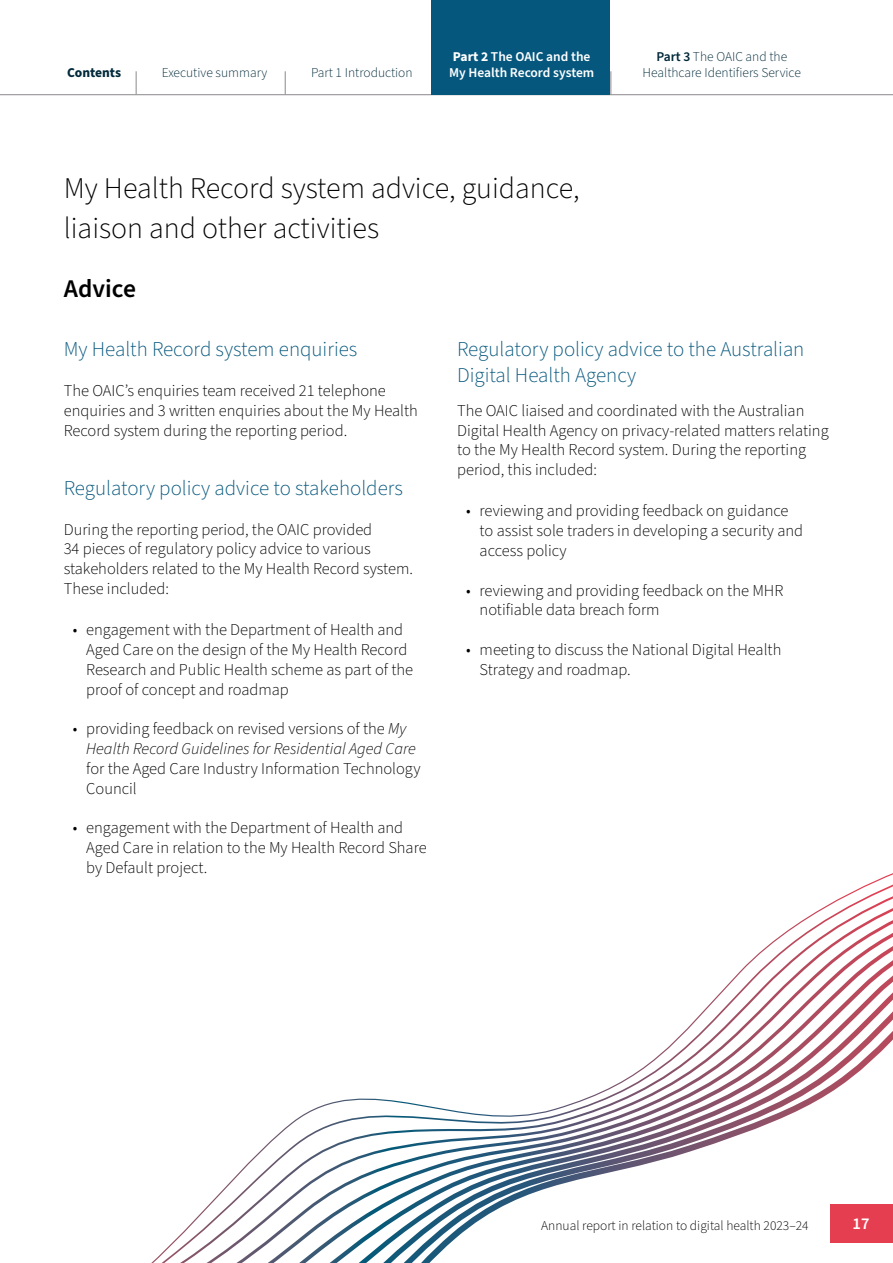
<style>
.page{position:relative;width:893px;height:1263px;background:#fff}
.page>*{position:absolute;margin:0;border:0;box-sizing:border-box;transform-origin:0 0}
.t1{font:300 30px/39.6px "Source Sans Pro";color:#000}
.t2{font:600 25.5px "Source Sans Pro";color:#000}
.t3{font:300 21px/25.2px "Source Sans Pro";color:#06577d}
.t4{font:300 16.5px/19.8px "Source Sans Pro";color:#000}
.t5{font:italic 300 16.5px/19.8px "Source Sans Pro";color:#000}
.t6{font:600 16.5px "Source Sans Pro";color:#fff}
.t7{font:300 13.5px/16.2px "Source Sans Pro";color:#00293a;text-align:center}
.t8{font:300 13.5px "Source Sans Pro";color:#000}
.t9{font:600 13.5px/16.2px "Source Sans Pro";color:#fff}
.t10{font:700 13.5px "Source Sans Pro";color:#00293a}
.s1{font-weight:700}
.s2{font-weight:600}
.s3{font-style:normal}
</style>
<div class="page">
<svg style="left:151px;top:873px;width:742px;height:390px"></svg>
<div style="left:512px;top:1204px;width:318px;height:38px;background:#fff"></div>
<div style="left:830px;top:1204px;width:63px;height:38px;background:#e63e51"></div>
<hr style="left:0;top:94px;width:893px;height:1px;background:#99969a">
<svg style="left:136px;top:71px;width:1px;height:23px"></svg>
<svg style="left:285px;top:71px;width:1px;height:23px"></svg>
<svg style="left:431px;top:71px;width:1px;height:24px"></svg>
<svg style="left:610px;top:71px;width:1px;height:23px"></svg>
<div style="left:432px;top:0;width:178px;height:95px;background:#06577d"></div>
<p class="t10" style="left:67px;top:63px;width:56px">Contents</p>
<p class="t7" style="left:162px;top:65px;width:107px">Executive summary</p>
<p class="t7" style="left:311px;top:65px;width:103px">Part 1 Introduction</p>
<p class="t9" style="left:449px;top:49px;width:147px"><span class="s1">Part 2</span> The OAIC and the<br>My Health Record system</p>
<h1 class="t1" style="left:64px;top:169px;width:517px">My Health Record system advice, guidance, liaison and other activities</h1>
<h2 class="t2" style="left:64px;top:272px;width:74px">Advice</h2>
<p class="t7" style="left:643px;top:49px;width:160px"><span class="s2">Part 3</span> The OAIC and the<br>Healthcare Identifiers Service</p>
<p class="t3" style="left:64px;top:338px;width:295px">My Health Record system enquiries</p>
<p class="t4" style="left:64px;top:381px;width:356px">The OAIC’s enquiries team received 21 telephone enquiries and 3 written enquiries about the My Health<br>Record system during the reporting period.</p>
<p class="t3" style="left:64px;top:476px;width:341px">Regulatory policy advice to stakeholders</p>
<p class="t4" style="left:64px;top:520px;width:351px">During the reporting period, the OAIC provided<br>34 pieces of regulatory policy advice to various stakeholders related to the My Health Record system.<br>These included:</p>
<p class="t4" style="left:86px;top:620px;width:328px;text-indent:-13px">• engagement with the Department of Health and Aged Care on the design of the My Health Record Research and Public Health scheme as part of the proof of concept and roadmap</p>
<p class="t5" style="left:86px;top:719px;width:331px;text-indent:-13px"><span class="s3">• providing feedback on revised versions of the</span> My<br>Health Record Guidelines for Residential Aged Care</p>
<p class="t4" style="left:86px;top:759px;width:336px">for the Aged Care Industry Information Technology<br>Council</p>
<p class="t4" style="left:86px;top:818px;width:342px;text-indent:-13px">• engagement with the Department of Health and<br>Aged Care in relation to the My Health Record Share by Default project.</p>
<p class="t3" style="left:457px;top:338px;width:349px">Regulatory policy advice to the Australian<br>Digital Health Agency</p>
<p class="t4" style="left:457px;top:401px;width:373px">The OAIC liaised and coordinated with the Australian Digital Health Agency on privacy-related matters relating to the My Health Record system. During the reporting period, this included:</p>
<p class="t4" style="left:480px;top:501px;width:325px;text-indent:-13px">• reviewing and providing feedback on guidance to assist sole traders in developing a security and access policy</p>
<p class="t4" style="left:480px;top:581px;width:305px;text-indent:-13px">• reviewing and providing feedback on the MHR notifiable data breach form</p>
<p class="t4" style="left:480px;top:640px;width:303px;text-indent:-13px">• meeting to discuss the National Digital Health<br>Strategy and roadmap.</p>
<p class="t8" style="left:541px;top:1216px;width:269px">Annual report in relation to digital health 2023–24</p>
<p class="t6" style="left:853px;top:1212px;width:18px">17</p>
</div>
